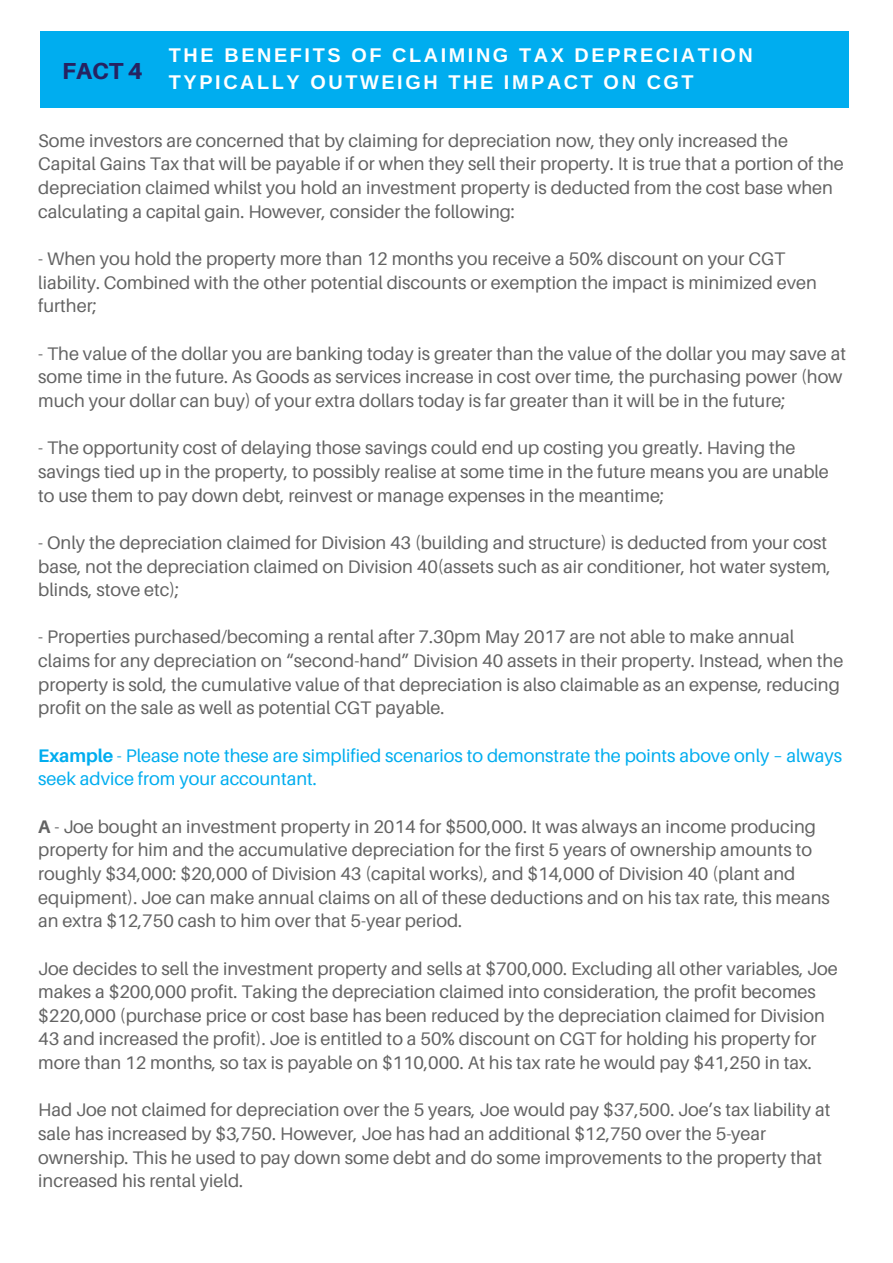
<style>
.page{position:relative;width:893px;height:1263px;background:#fff}
.page>*{position:absolute;margin:0;border:0;box-sizing:border-box;transform-origin:0 0}
.t1{font:800 23.25px "Aileron";color:#262261}
.t2{font:700 19.8px/27px "Arimo";letter-spacing:.13em;color:#fff}
.t3{font:18.15px/23.7px "Aileron";color:#636363}
.t4{font:18.15px/23.7px "Aileron";color:#00adef}
.s1{font-weight:700}
</style>
<div class="page">
<div style="left:41px;top:32px;width:808px;height:76px;background:#00adef"></div>
<p class="t1" style="left:62px;top:56px;width:82px">FACT 4</p>
<p class="t2" style="left:169px;top:42px;width:586px">THE BENEFITS OF CLAIMING TAX DEPRECIATION<br>TYPICALLY OUTWEIGH THE IMPACT ON CGT</p>
<p class="t3" style="left:38px;top:128px;width:807px">Some investors are concerned that by claiming for depreciation now, they only increased the Capital Gains Tax that will be payable if or when they sell their property. It is true that a portion of the depreciation claimed whilst you hold an investment property is deducted from the cost base when calculating a capital gain. However, consider the following:</p>
<p class="t3" style="left:38px;top:246px;width:780px">- When you hold the property more than 12 months you receive a 50% discount on your CGT liability. Combined with the other potential discounts or exemption the impact is minimized even further;</p>
<p class="t3" style="left:38px;top:341px;width:809px">- The value of the dollar you are banking today is greater than the value of the dollar you may save at some time in the future. As Goods as services increase in cost over time, the purchasing power (how much your dollar can buy) of your extra dollars today is far greater than it will be in the future;</p>
<p class="t3" style="left:38px;top:436px;width:792px">- The opportunity cost of delaying those savings could end up costing you greatly. Having the savings tied up in the property, to possibly realise at some time in the future means you are unable to use them to pay down debt, reinvest or manage expenses in the meantime;</p>
<p class="t3" style="left:38px;top:530px;width:794px">- Only the depreciation claimed for Division 43 (building and structure) is deducted from your cost base, not the depreciation claimed on Division 40(assets such as air conditioner, hot water system, blinds, stove etc);</p>
<p class="t3" style="left:38px;top:625px;width:807px">- Properties purchased/becoming a rental after 7.30pm May 2017 are not able to make annual claims for any depreciation on “second-hand” Division 40 assets in their property. Instead, when the property is sold, the cumulative value of that depreciation is also claimable as an expense, reducing profit on the sale as well as potential CGT payable.</p>
<p class="t4" style="left:38px;top:743px;width:805px"><span class="s1">Example</span> - Please note these are simplified scenarios to demonstrate the points above only – always seek advice from your accountant.</p>
<p class="t3" style="left:38px;top:814px;width:793px"><span class="s1">A</span> - Joe bought an investment property in 2014 for $500,000. It was always an income producing property for him and the accumulative depreciation for the first 5 years of ownership amounts to roughly $34,000: $20,000 of Division 43 (capital works), and $14,000 of Division 40 (plant and equipment). Joe can make annual claims on all of these deductions and on his tax rate, this means an extra $12,750 cash to him over that 5-year period.</p>
<p class="t3" style="left:38px;top:956px;width:801px">Joe decides to sell the investment property and sells at $700,000. Excluding all other variables, Joe makes a $200,000 profit. Taking the depreciation claimed into consideration, the profit becomes $220,000 (purchase price or cost base has been reduced by the depreciation claimed for Division 43 and increased the profit). Joe is entitled to a 50% discount on CGT for holding his property for more than 12 months, so tax is payable on $110,000. At his tax rate he would pay $41,250 in tax.</p>
<p class="t3" style="left:38px;top:1098px;width:794px">Had Joe not claimed for depreciation over the 5 years, Joe would pay $37,500. Joe’s tax liability at sale has increased by $3,750. However, Joe has had an additional $12,750 over the 5-year ownership. This he used to pay down some debt and do some improvements to the property that increased his rental yield.</p>
</div>
